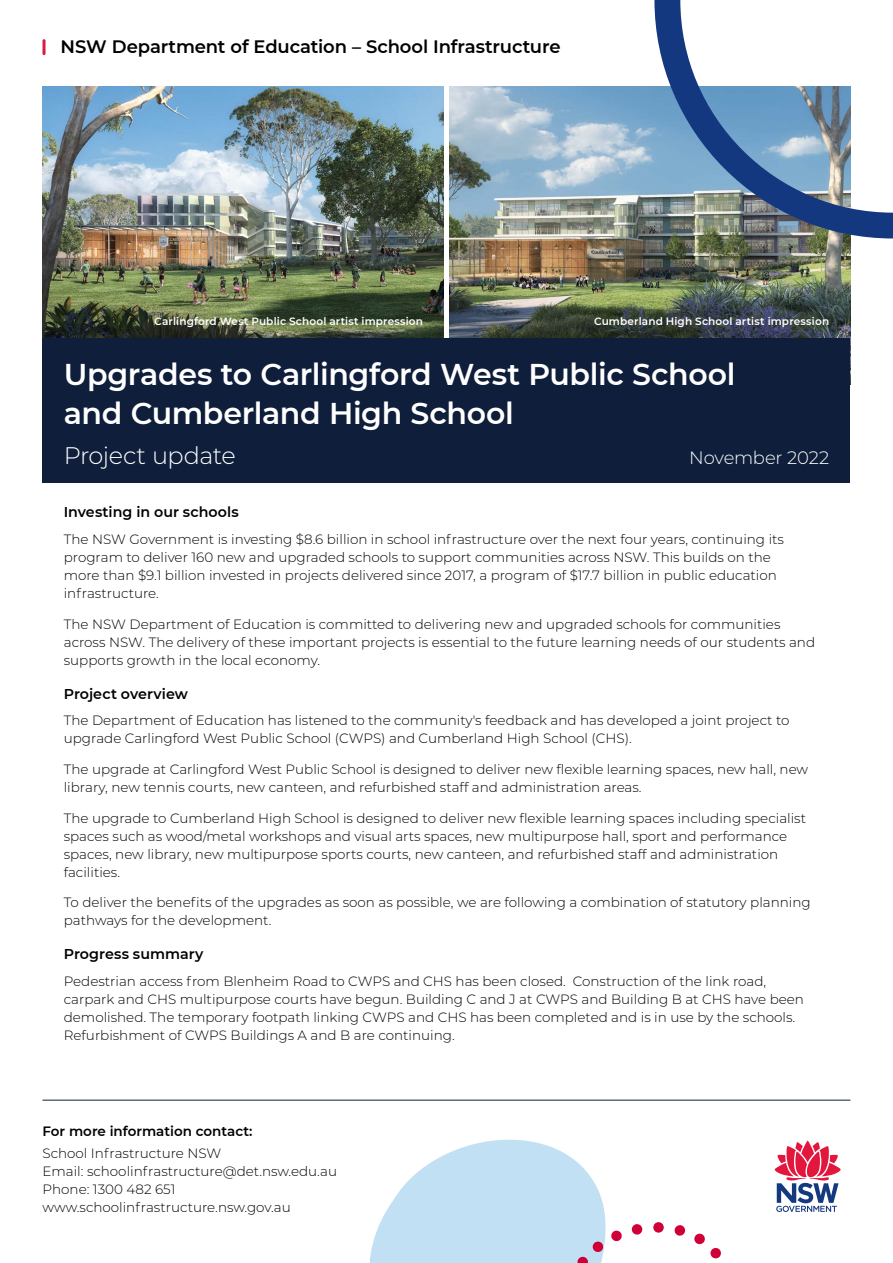
<style>
.page{position:relative;width:893px;height:1263px;background:#fff}
.page>*{position:absolute;margin:0;border:0;box-sizing:border-box;transform-origin:0 0}
.t1{font:600 30px/39px "Montserrat";letter-spacing:-.01em;color:#fff}
.t2{font:300 24px "Montserrat";letter-spacing:-.02em;color:#fff}
.t3{font:600 18px "Montserrat";letter-spacing:-.005em;color:#000}
.t4{font:300 18px "Montserrat";letter-spacing:-.015em;color:#fff}
.t5{font:600 14.25px "Montserrat";color:#000}
.t6{font:300 13.5px/18px "Montserrat";color:#000}
.t7{font:600 13.5px "Montserrat";color:#000}
.t8{font:600 10.5px "Montserrat";letter-spacing:.015em;color:#fff}
</style>
<div class="page">
<svg style="left:369px;top:1139px;width:237px;height:124px;fill:#c1e0f4"></svg>
<svg style="left:632px;top:1224px;width:11px;height:11px"></svg>
<svg style="left:675px;top:1225px;width:11px;height:11px"></svg>
<svg style="left:611px;top:1230px;width:11px;height:12px"></svg>
<svg style="left:577px;top:1241px;width:27px;height:22px"></svg>
<svg style="left:694px;top:1233px;width:27px;height:26px"></svg>
<div style="left:653px;top:1222px;width:11px;height:11px;background:#cf0038;border-radius:50%"></div>
<hr style="left:43px;top:39px;width:3px;height:16px;background:#d41d46;border-radius:2px">
<hr style="left:43px;top:1100px;width:807px;height:1px;background:#0e1e3b">
<svg style="left:774px;top:1140px;width:67px;height:72px"></svg>
<img style="left:449px;top:87px;width:401px;height:251px">
<img style="left:43px;top:87px;width:401px;height:251px">
<div style="left:43px;top:338px;width:807px;height:144px;background:#0e1e3b"></div>
<svg style="left:654px;top:0;width:239px;height:238px"></svg>
<h3 class="t3" style="left:61px;top:34px;width:501px">NSW Department of Education – School Infrastructure</h3>
<p class="t8" style="left:154px;top:314px;width:270px">Carlingford West Public School artist impression</p>
<p class="t8" style="left:594px;top:314px;width:237px">Cumberland High School artist impression</p>
<h1 class="t1" style="left:64px;top:354px;width:673px">Upgrades to Carlingford West Public School and Cumberland High School</h1>
<h2 class="t2" style="left:64px;top:439px;width:173px">Project update</h2>
<h3 class="t4" style="left:689px;top:445px;width:141px">November 2022</h3>
<p class="t5" style="left:64px;top:502px;width:177px">Investing in our schools</p>
<p class="t6" style="left:64px;top:530px;width:722px">The NSW Government is investing $8.6 billion in school infrastructure over the next four years, continuing its program to deliver 160 new and upgraded schools to support communities across NSW. This builds on the more than $9.1 billion invested in projects delivered since 2017, a program of $17.7 billion in public education infrastructure.</p>
<p class="t6" style="left:64px;top:614px;width:753px">The NSW Department of Education is committed to delivering new and upgraded schools for communities across NSW. The delivery of these important projects is essential to the future learning needs of our students and supports growth in the local economy.</p>
<p class="t5" style="left:64px;top:683px;width:126px">Project overview</p>
<p class="t6" style="left:64px;top:711px;width:727px">The Department of Education has listened to the community's feedback and has developed a joint project to upgrade Carlingford West Public School (CWPS) and Cumberland High School (CHS).</p>
<p class="t6" style="left:64px;top:759px;width:746px">The upgrade at Carlingford West Public School is designed to deliver new flexible learning spaces, new hall, new library, new tennis courts, new canteen, and refurbished staff and administration areas.</p>
<p class="t6" style="left:64px;top:808px;width:744px">The upgrade to Cumberland High School is designed to deliver new flexible learning spaces including specialist spaces such as wood/metal workshops and visual arts spaces, new multipurpose hall, sport and performance spaces, new library, new multipurpose sports courts, new canteen, and refurbished staff and administration facilities.</p>
<p class="t6" style="left:64px;top:893px;width:748px">To deliver the benefits of the upgrades as soon as possible, we are following a combination of statutory planning pathways for the development.</p>
<p class="t5" style="left:64px;top:944px;width:141px">Progress summary</p>
<p class="t6" style="left:64px;top:971px;width:742px">Pedestrian access from Blenheim Road to CWPS and CHS has been closed. Construction of the link road, carpark and CHS multipurpose courts have begun. Building C and J at CWPS and Building B at CHS have been demolished. The temporary footpath linking CWPS and CHS has been completed and is in use by the schools.<br>Refurbishment of CWPS Buildings A and B are continuing.</p>
<p class="t7" style="left:43px;top:1121px;width:211px">For more information contact:</p>
<p class="t6" style="left:43px;top:1144px;width:296px">School Infrastructure NSW<br>Email: schoolinfrastructure@det.nsw.edu.au Phone: 1300 482 651 www.schoolinfrastructure.nsw.gov.au</p>
</div>
